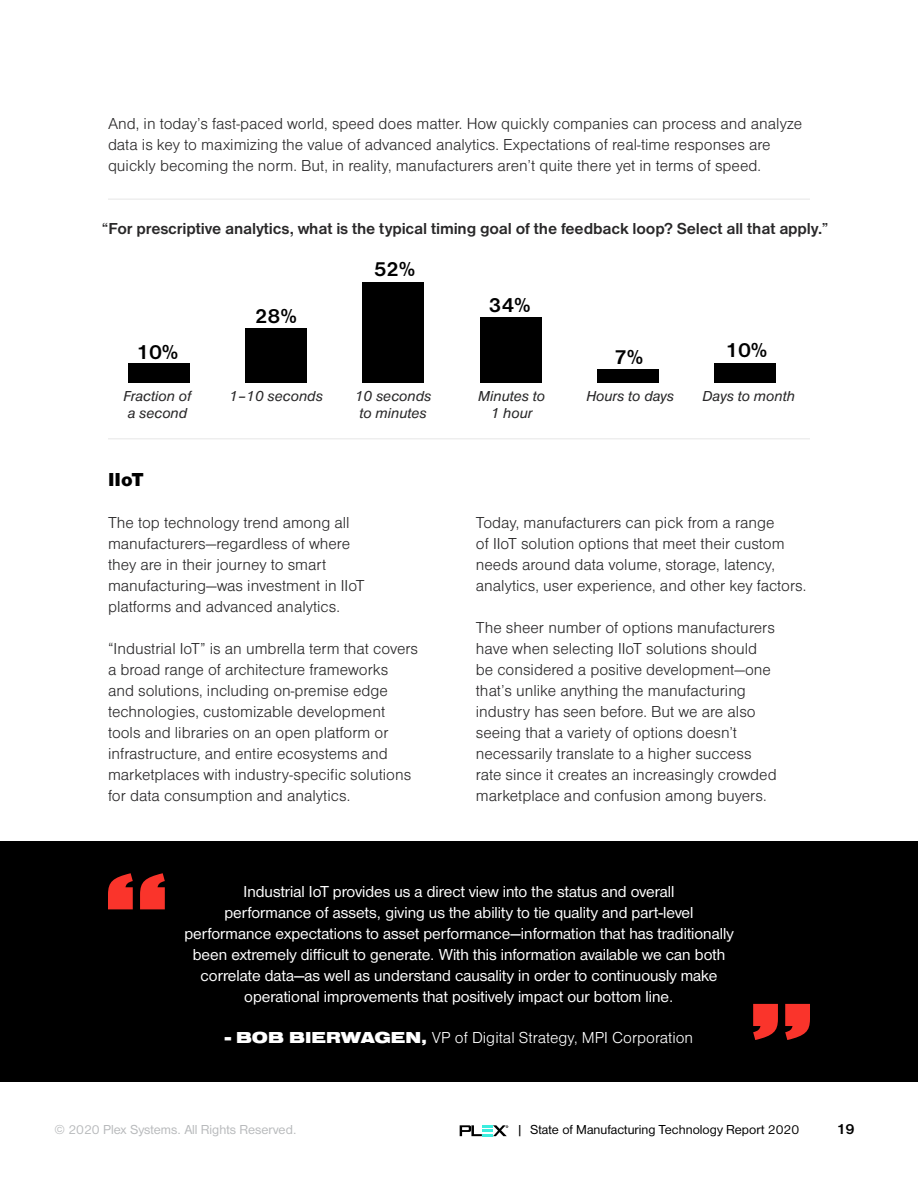
<style>
.page{position:relative;width:918px;height:1188px;background:#fff}
.page>*{position:absolute;margin:0;border:0;box-sizing:border-box;transform-origin:0 0}
.t1{font:700 21px "Nimbus San D";letter-spacing:-.01em;color:#000}
.t2{font:900 19.5px "Nimbus San D";color:#000}
.t3{font:300 16.5px/21px "Nimbus San D";color:#292829}
.t4{font:16.5px/21px "Nimbus San D";color:#fff;text-align:center}
.t5{font:700 16.5px "Nimbus San D";letter-spacing:-.01em;color:#292829}
.t6{font:300 16.5px "Nimbus San D";color:#fff}
.t7{font:italic 15px/16.5px "Nimbus San D";color:#292829;text-align:center}
.t8{font:700 15px "Nimbus San D";color:#000}
.t9{font:13.5px "Nimbus San D";color:#000}
.t10{font:13.5px "Nimbus San D";color:#b8babc}
.s1{font-family:"Nimbus San Ext";font-weight:900}
</style>
<div class="page">
<div style="left:714px;top:363px;width:62px;height:20px;background:#000"></div>
<div style="left:597px;top:369px;width:62px;height:14px;background:#000"></div>
<div style="left:480px;top:317px;width:61px;height:66px;background:#000"></div>
<div style="left:362px;top:282px;width:62px;height:101px;background:#000"></div>
<div style="left:245px;top:328px;width:62px;height:55px;background:#000"></div>
<div style="left:128px;top:363px;width:61px;height:20px;background:#000"></div>
<hr style="left:108px;top:199px;width:702px;height:1px;background:#e6e6e6">
<hr style="left:108px;top:438px;width:702px;height:1px;background:#e6e6e6">
<div style="left:0;top:841px;width:918px;height:241px;background:#000"></div>
<svg style="left:108px;top:873px;width:57px;height:36px"></svg>
<svg style="left:753px;top:1004px;width:57px;height:36px"></svg>
<svg style="left:460px;top:1125px;width:48px;height:11px"></svg>
<p class="t3" style="left:108px;top:113px;width:696px">And, in today’s fast-paced world, speed does matter. How quickly companies can process and analyze data is key to maximizing the value of advanced analytics. Expectations of real-time responses are quickly becoming the norm. But, in reality, manufacturers aren’t quite there yet in terms of speed.</p>
<p class="t5" style="left:102px;top:219px;width:728px">“For prescriptive analytics, what is the typical timing goal of the feedback loop? Select all that apply.”</p>
<p class="t1" style="left:136px;top:340px;width:44px">10%</p>
<p class="t1" style="left:255px;top:304px;width:44px">28%</p>
<p class="t1" style="left:373px;top:257px;width:44px">52%</p>
<p class="t1" style="left:489px;top:293px;width:44px">34%</p>
<p class="t1" style="left:614px;top:346px;width:31px">7%</p>
<p class="t1" style="left:725px;top:339px;width:44px">10%</p>
<p class="t7" style="left:124px;top:388px;width:69px;text-align:left">Fraction of a second</p>
<p class="t7" style="left:229px;top:388px;width:95px">1–10 seconds</p>
<p class="t7" style="left:355px;top:388px;width:78px">10 seconds to minutes</p>
<p class="t7" style="left:478px;top:388px;width:69px">Minutes to<br>1 hour</p>
<p class="t7" style="left:586px;top:388px;width:89px">Hours to days</p>
<p class="t7" style="left:703px;top:388px;width:94px">Days to month</p>
<p class="t2" style="left:108px;top:468px;width:37px">IIoT</p>
<p class="t3" style="left:108px;top:512px;width:258px">The top technology trend among all manufacturers—regardless of where they are in their journey to smart manufacturing—was investment in IIoT platforms and advanced analytics.</p>
<p class="t3" style="left:108px;top:638px;width:312px">“Industrial IoT” is an umbrella term that covers a broad range of architecture frameworks and solutions, including on-premise edge technologies, customizable development tools and libraries on an open platform or infrastructure, and entire ecosystems and marketplaces with industry-specific solutions for data consumption and analytics.</p>
<p class="t3" style="left:476px;top:512px;width:332px">Today, manufacturers can pick from a range<br>of IIoT solution options that meet their custom needs around data volume, storage, latency, analytics, user experience, and other key factors.</p>
<p class="t3" style="left:476px;top:617px;width:302px">The sheer number of options manufacturers have when selecting IIoT solutions should be considered a positive development—one that’s unlike anything the manufacturing industry has seen before. But we are also seeing that a variety of options doesn’t necessarily translate to a higher success rate since it creates an increasingly crowded marketplace and confusion among buyers.</p>
<p class="t4" style="left:184px;top:881px;width:551px">Industrial IoT provides us a direct view into the status and overall<br>performance of assets, giving us the ability to tie quality and part-level performance expectations to asset performance—information that has traditionally been extremely difficult to generate. With this information available we can both correlate data—as well as understand causality in order to continuously make operational improvements that positively impact our bottom line.</p>
<p class="t6" style="left:225px;top:1028px;width:470px"><span class="s1">- BOB BIERWAGEN,</span> VP of Digital Strategy, MPI Corporation</p>
<p class="t10" style="left:54px;top:1122px;width:244px">© 2020 Plex Systems. All Rights Reserved.</p>
<p class="t9" style="left:517px;top:1122px;width:284px">| State of Manufacturing Technology Report 2020</p>
<p class="t8" style="left:836px;top:1121px;width:20px">19</p>
</div>
